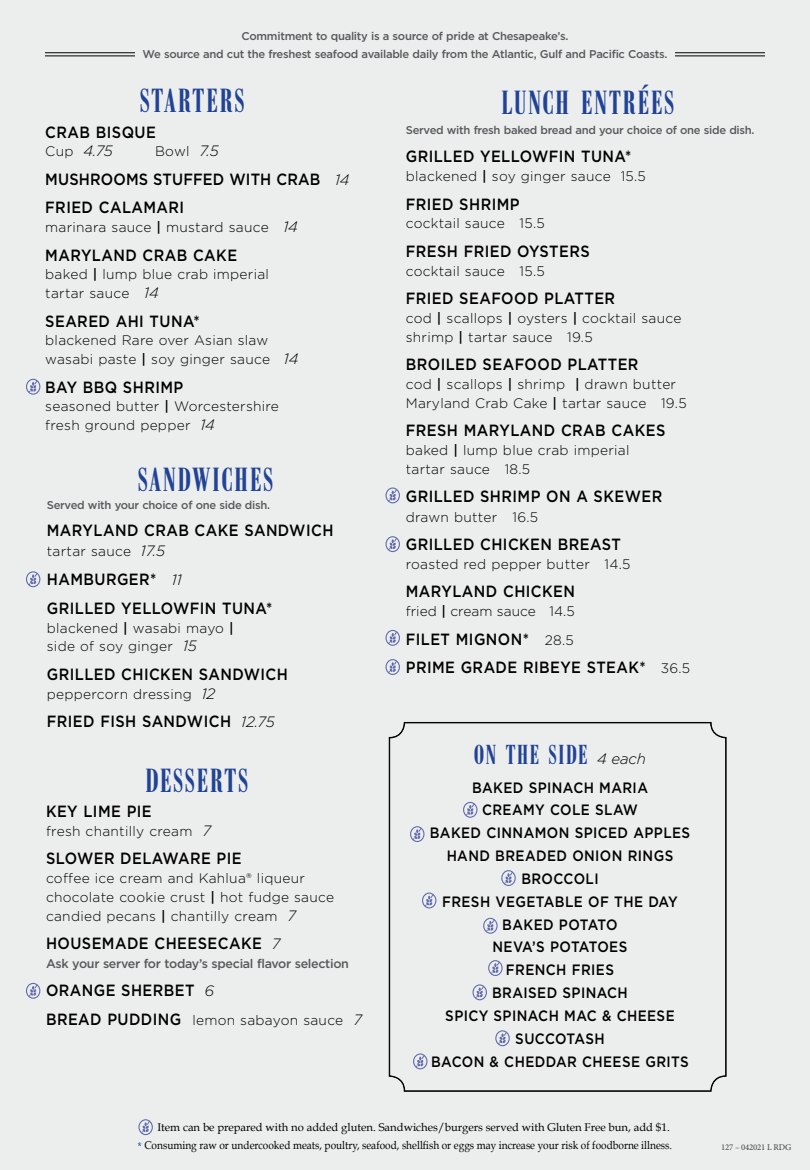
<style>
.page{position:relative;width:810px;height:1170px;background:#eceded}
.page>*{position:absolute;margin:0;border:0;box-sizing:border-box;transform-origin:0 0}
.t1{font:35px "Bodoni Ant Com D Dem Bol";letter-spacing:.06em;color:#204396}
.t2{font:28.75px "Bodoni Ant Com D Dem Bol";letter-spacing:.06em;color:#204396}
.t3{font:500 16.25px/28.5px "Gotham";letter-spacing:.03em;color:#000;scale:.9 1}
.t4{font:500 16.25px/28.5px "Gotham";letter-spacing:.01em;color:#000;scale:.9 1}
.t5{font:500 15px/22.9px "Gotham";letter-spacing:.03em;color:#000;text-align:center;scale:.9 1}
.t6{font:italic 300 15px "Gotham";color:#000}
.t7{font:300 13.75px/18.8px "Gotham";letter-spacing:.02em;color:#000}
.t8{font:300 13.75px "Gotham";color:#000}
.t9{font:500 12.5px "Gotham";letter-spacing:-.025em;color:#58595b}
.t10{font:500 11.25px/17.5px "Gotham";letter-spacing:-.025em;color:#58595b;text-align:center}
.t11{font:11.25px "Book Antiqua";color:#000;scale:.9 1}
.t12{font:11.25px "Book Antiqua";color:#000}
.t13{font:8.75px "Minion Pro";letter-spacing:-.025em;color:#414042}
.s1{font-style:normal;font-size:13.75px}
.s2{font-style:italic;font-size:15px}
.s3{font-weight:300;font-style:italic;font-size:15px}
.s4{font-weight:500}
.s5{font-weight:500;font-size:16.25px}
.s6{font-weight:300;font-size:13.75px}
.s7{font-family:"Gotham";font-weight:300;font-style:italic;font-size:15px;color:#000}
.s8{color:#034ea2}
</style>
<div class="page">
<div style="left:138px;top:1119px;width:15px;height:16px;border:1px solid #616bad;border-radius:50%"></div>
<svg style="left:141px;top:1120px;width:10px;height:14px"></svg>
<div style="left:386px;top:488px;width:14px;height:15px;border:1px solid #616bad;border-radius:50%"></div>
<svg style="left:388px;top:488px;width:10px;height:14px"></svg>
<div style="left:386px;top:536px;width:14px;height:16px;border:1px solid #616bad;border-radius:50%"></div>
<svg style="left:388px;top:537px;width:10px;height:14px"></svg>
<div style="left:386px;top:630px;width:14px;height:16px;border:1px solid #616bad;border-radius:50%"></div>
<svg style="left:388px;top:631px;width:10px;height:14px"></svg>
<div style="left:386px;top:659px;width:14px;height:16px;border:1px solid #616bad;border-radius:50%"></div>
<svg style="left:388px;top:660px;width:10px;height:14px"></svg>
<hr style="left:45px;top:52px;width:720px;height:1px;background:#000">
<hr style="left:45px;top:56px;width:720px;height:1px;background:#000">
<div style="left:135px;top:30px;width:540px;height:44px;background:#eceded"></div>
<svg style="left:389px;top:722px;width:335px;height:370px"></svg>
<div style="left:390px;top:723px;width:336px;height:368px;border:1px solid #000;border-radius:15px"></div>
<div style="left:26px;top:571px;width:14px;height:16px;border:1px solid #616bad;border-radius:50%"></div>
<svg style="left:28px;top:572px;width:10px;height:14px"></svg>
<div style="left:463px;top:802px;width:15px;height:16px;border:1px solid #616bad;border-radius:50%"></div>
<svg style="left:465px;top:803px;width:10px;height:14px"></svg>
<div style="left:410px;top:826px;width:15px;height:16px;border:1px solid #616bad;border-radius:50%"></div>
<svg style="left:412px;top:827px;width:10px;height:14px"></svg>
<div style="left:501px;top:870px;width:15px;height:16px;border:1px solid #616bad;border-radius:50%"></div>
<svg style="left:503px;top:871px;width:11px;height:14px"></svg>
<div style="left:422px;top:893px;width:14px;height:15px;border:1px solid #616bad;border-radius:50%"></div>
<svg style="left:424px;top:894px;width:10px;height:13px"></svg>
<div style="left:483px;top:918px;width:15px;height:16px;border:1px solid #616bad;border-radius:50%"></div>
<svg style="left:485px;top:919px;width:10px;height:13px"></svg>
<div style="left:488px;top:960px;width:15px;height:16px;border:1px solid #616bad;border-radius:50%"></div>
<svg style="left:490px;top:961px;width:10px;height:14px"></svg>
<div style="left:473px;top:984px;width:14px;height:16px;border:1px solid #616bad;border-radius:50%"></div>
<svg style="left:475px;top:985px;width:10px;height:14px"></svg>
<div style="left:495px;top:1030px;width:15px;height:16px;border:1px solid #616bad;border-radius:50%"></div>
<svg style="left:497px;top:1031px;width:11px;height:14px"></svg>
<div style="left:413px;top:1053px;width:15px;height:16px;border:1px solid #616bad;border-radius:50%"></div>
<svg style="left:415px;top:1054px;width:10px;height:14px"></svg>
<div style="left:26px;top:379px;width:14px;height:16px;border:1px solid #616bad;border-radius:50%"></div>
<svg style="left:28px;top:380px;width:10px;height:13px"></svg>
<div style="left:26px;top:983px;width:14px;height:16px;border:1px solid #616bad;border-radius:50%"></div>
<svg style="left:28px;top:984px;width:10px;height:14px"></svg>
<p class="t10" style="left:143px;top:27px;width:526px">Commitment to quality is a source of pride at Chesapeake’s.<br>We source and cut the freshest seafood available daily from the Atlantic, Gulf and Pacific Coasts.</p>
<h1 class="t1" style="left:140px;top:82px;width:106px">STARTERS</h1>
<p class="t3" style="left:45px;top:117px;width:124px">CRAB BISQUE</p>
<p class="t6" style="left:45px;top:141px;width:69px"><span class="s1">Cup</span> 4.75</p>
<p class="t7" style="left:155px;top:142px;width:65px">Bowl <span class="s2">7.5</span></p>
<p class="t4" style="left:45px;top:165px;width:340px">MUSHROOMS STUFFED WITH CRAB <span class="s3">14<br></span>FRIED CALAMARI</p>
<p class="t7" style="left:45px;top:217px;width:254px">marinara sauce <span class="s4">|</span> mustard sauce <span class="s2">14</span></p>
<p class="t3" style="left:45px;top:240px;width:215px">MARYLAND CRAB CAKE</p>
<p class="t7" style="left:45px;top:265px;width:225px">baked <span class="s4">|</span> lump blue crab imperial tartar sauce <span class="s2">14</span></p>
<p class="t3" style="left:45px;top:306px;width:173px">SEARED AHI TUNA*</p>
<p class="t7" style="left:45px;top:331px;width:255px">blackened Rare over Asian slaw wasabi paste <span class="s4">|</span> soy ginger sauce <span class="s2">14</span></p>
<p class="t3" style="left:45px;top:372px;width:155px">BAY BBQ SHRIMP</p>
<p class="t7" style="left:45px;top:397px;width:235px">seasoned butter <span class="s4">|</span> Worcestershire fresh ground pepper <span class="s2">14</span></p>
<h1 class="t1" style="left:138px;top:461px;width:136px">SANDWICHES</h1>
<p class="t10" style="left:47px;top:496px;width:225px">Served with your choice of one side dish.</p>
<p class="t3" style="left:47px;top:516px;width:320px">MARYLAND CRAB CAKE SANDWICH</p>
<p class="t7" style="left:47px;top:542px;width:120px">tartar sauce <span class="s2">17.5</span></p>
<p class="t3" style="left:47px;top:565px;width:252px">HAMBURGER* <span class="s3">11<br></span>GRILLED YELLOWFIN TUNA*</p>
<p class="t7" style="left:47px;top:618px;width:188px">blackened <span class="s4">|</span> wasabi mayo <span class="s4">| </span>side of soy ginger <span class="s2">15</span></p>
<p class="t3" style="left:47px;top:660px;width:269px">GRILLED CHICKEN SANDWICH</p>
<p class="t7" style="left:47px;top:684px;width:170px">peppercorn dressing <span class="s2">12</span></p>
<p class="t3" style="left:47px;top:707px;width:255px">FRIED FISH SANDWICH <span class="s3">12.75</span></p>
<h1 class="t1" style="left:146px;top:762px;width:104px">DESSERTS</h1>
<p class="t3" style="left:46px;top:797px;width:119px">KEY LIME PIE</p>
<p class="t7" style="left:46px;top:821px;width:167px">fresh chantilly cream <span class="s2">7</span></p>
<p class="t3" style="left:46px;top:844px;width:219px">SLOWER DELAWARE PIE</p>
<p class="t7" style="left:46px;top:868px;width:290px">coffee ice cream and Kahlua® liqueur chocolate cookie crust <span class="s4">|</span> hot fudge sauce candied pecans <span class="s4">|</span> chantilly cream <span class="s2">7</span></p>
<p class="t3" style="left:46px;top:929px;width:262px">HOUSEMADE CHEESECAKE <span class="s3">7</span></p>
<p class="t9" style="left:46px;top:955px;width:304px">Ask your server for today’s special flavor selection</p>
<p class="t3" style="left:46px;top:976px;width:188px">ORANGE SHERBET <span class="s3">6</span></p>
<p class="t7" style="left:46px;top:1010px;width:318px"><span class="s5">BREAD PUDDING</span> lemon sabayon sauce <span class="s2">7</span></p>
<h1 class="t1" style="left:502px;top:84px;width:174px">LUNCH ENTRÉES</h1>
<p class="t10" style="left:406px;top:121px;width:350px">Served with fresh baked bread and your choice of one side dish.</p>
<p class="t3" style="left:406px;top:142px;width:252px">GRILLED YELLOWFIN TUNA*</p>
<p class="t7" style="left:406px;top:166px;width:242px">blackened <span class="s4">|</span> soy ginger sauce 15.5</p>
<p class="t3" style="left:406px;top:189px;width:128px">FRIED SHRIMP</p>
<p class="t7" style="left:406px;top:214px;width:140px">cocktail sauce 15.5</p>
<p class="t3" style="left:406px;top:237px;width:206px">FRESH FRIED OYSTERS</p>
<p class="t7" style="left:406px;top:261px;width:140px">cocktail sauce 15.5</p>
<p class="t3" style="left:406px;top:284px;width:234px">FRIED SEAFOOD PLATTER</p>
<p class="t7" style="left:406px;top:308px;width:277px">cod <span class="s4">|</span> scallops <span class="s4">|</span> oysters <span class="s4">|</span> cocktail sauce shrimp <span class="s4">|</span> tartar sauce 19.5</p>
<p class="t3" style="left:406px;top:350px;width:260px">BROILED SEAFOOD PLATTER</p>
<p class="t7" style="left:406px;top:374px;width:282px">cod <span class="s4">|</span> scallops <span class="s4">|</span> shrimp <span class="s4">|</span> drawn butter<br>Maryland Crab Cake <span class="s4">|</span> tartar sauce 19.5</p>
<p class="t3" style="left:406px;top:416px;width:290px">FRESH MARYLAND CRAB CAKES</p>
<p class="t7" style="left:406px;top:440px;width:225px">baked <span class="s4">|</span> lump blue crab imperial tartar sauce 18.5</p>
<p class="t3" style="left:406px;top:482px;width:286px">GRILLED SHRIMP ON A SKEWER</p>
<p class="t7" style="left:406px;top:507px;width:134px">drawn butter 16.5</p>
<p class="t3" style="left:406px;top:530px;width:241px">GRILLED CHICKEN BREAST</p>
<p class="t7" style="left:406px;top:554px;width:226px">roasted red pepper butter 14.5</p>
<p class="t3" style="left:406px;top:577px;width:190px">MARYLAND CHICKEN</p>
<p class="t8" style="left:406px;top:603px;width:170px">fried <span class="s4">|</span> cream sauce 14.5</p>
<p class="t3" style="left:406px;top:624px;width:317px">FILET MIGNON* <span class="s6">28.5<br></span>PRIME GRADE RIBEYE STEAK* <span class="s6">36.5</span></p>
<h2 class="t2" style="left:474px;top:739px;width:173px">ON THE SIDE <span class="s7">4 each</span></h2>
<p class="t5" style="left:430px;top:776px;width:291px">BAKED SPINACH MARIA<br>CREAMY COLE SLAW<br>BAKED CINNAMON SPICED APPLES<br>HAND BREADED ONION RINGS<br>BROCCOLI<br>FRESH VEGETABLE OF THE DAY<br>BAKED POTATO<br>NEVA’S POTATOES<br>FRENCH FRIES<br>BRAISED SPINACH<br>SPICY SPINACH MAC &amp; CHEESE<br>SUCCOTASH<br>BACON &amp; CHEDDAR CHEESE GRITS</p>
<p class="t12" style="left:157px;top:1120px;width:514px">Item can be prepared with no added gluten. Sandwiches/burgers served with Gluten Free bun, add $1.</p>
<p class="t11" style="left:138px;top:1138px;width:595px"><span class="s8">*</span> Consuming raw or undercooked meats, poultry, seafood, shellfish or eggs may increase your risk of foodborne illness.</p>
<p class="t13" style="left:721px;top:1142px;width:72px">127 – 042021 L RDG</p>
</div>
